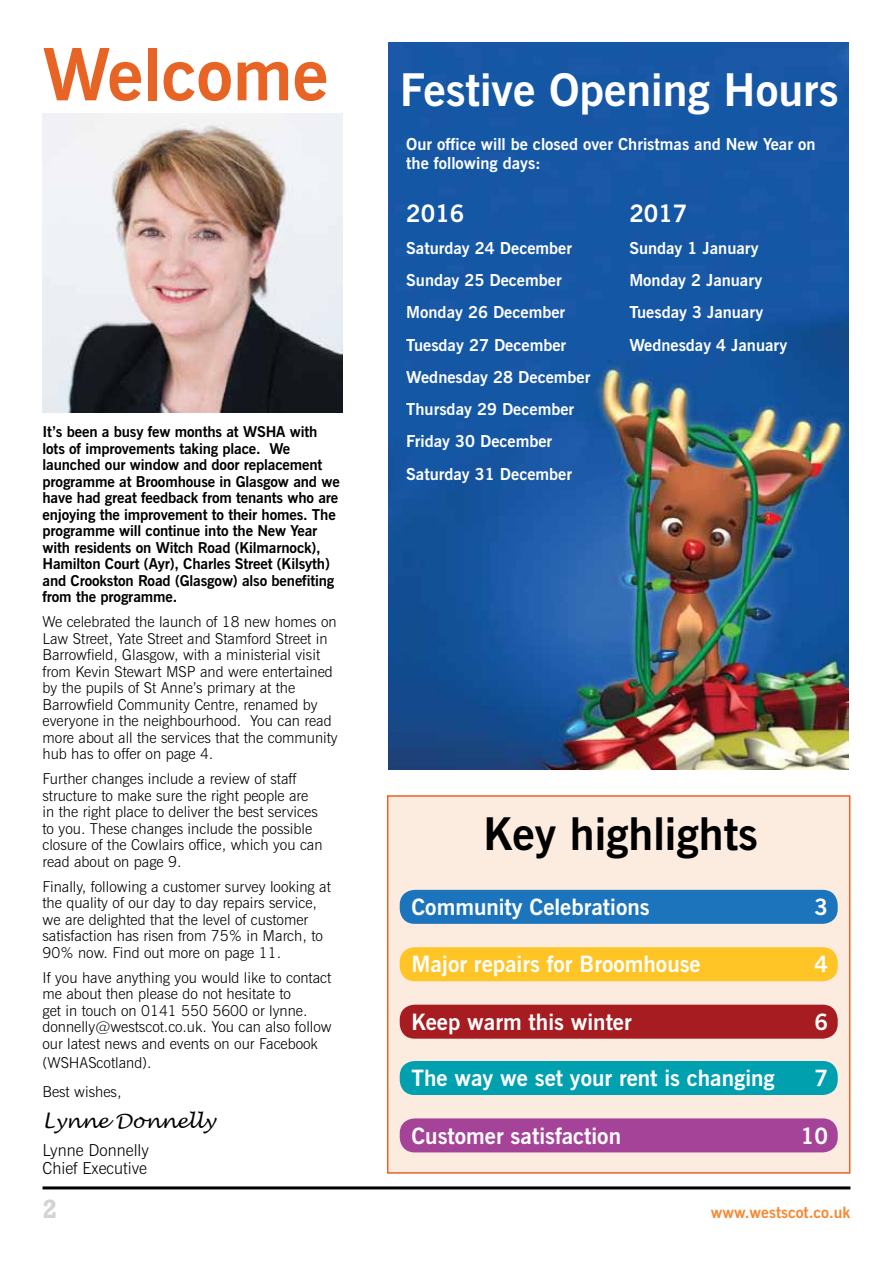
<style>
.page{position:relative;width:893px;height:1263px;background:#fff}
.page>*{position:absolute;margin:0;border:0;box-sizing:border-box;transform-origin:0 0}
.t1{font:700 72px "News Gothic BT";color:#e76425}
.t2{font:700 45px "News Gothic BT";color:#fff}
.t3{font:700 45px "News Gothic BT";color:#000}
.t4{font:700 27px "Rockwell";color:#d1d3d4}
.t5{font:700 24px "News Gothic BT";color:#fff}
.t6{font:700 22.5px "News Gothic BT";color:#fff}
.t7{font:italic 19.5px "Lucida Handwriting";color:#000}
.t8{font:700 16.5px/32.2px "News Gothic BT";color:#fff}
.t9{font:300 16.5px/18.8px "News Gothic BT";color:#000}
.t10{font:700 15.75px "News Gothic BT";color:#f68933}
.t11{font:300 15px/16.5px "News Gothic BT";color:#000}
.t12{font:700 15px/16.5px "News Gothic BT";letter-spacing:-.01em;color:#000}
</style>
<div class="page">
<img style="left:388px;top:43px;width:461px;height:727px">
<hr style="left:43px;top:1186px;width:807px;height:3px;background:#000">
<div style="left:387px;top:795px;width:463px;height:379px;background:#fcebdf;border:2px solid #e76425"></div>
<div style="left:400px;top:890px;width:438px;height:34px;background:#1c75bc;border-radius:15px"></div>
<div style="left:400px;top:947px;width:438px;height:34px;background:#ffc425;border-radius:15px"></div>
<div style="left:400px;top:1061px;width:438px;height:34px;background:#00a0af;border-radius:15px"></div>
<div style="left:400px;top:1118px;width:438px;height:34px;background:#a54399;border-radius:15px"></div>
<div style="left:400px;top:1005px;width:438px;height:34px;background:#a71c20;border-radius:15px"></div>
<img style="left:43px;top:113px;width:299px;height:300px">
<h1 class="t1" style="left:43px;top:31px;width:287px">Welcome</h1>
<p class="t12" style="left:43px;top:424px;width:299px">It’s been a busy few months at WSHA with lots of improvements taking place. We launched our window and door replacement programme at Broomhouse in Glasgow and we have had great feedback from tenants who are enjoying the improvement to their homes. The programme will continue into the New Year with residents on Witch Road (Kilmarnock), Hamilton Court (Ayr), Charles Street (Kilsyth) and Crookston Road (Glasgow) also benefiting from the programme.</p>
<p class="t11" style="left:43px;top:614px;width:297px">We celebrated the launch of 18 new homes on Law Street, Yate Street and Stamford Street in Barrowfield, Glasgow, with a ministerial visit from Kevin Stewart MSP and were entertained by the pupils of St Anne’s primary at the Barrowfield Community Centre, renamed by everyone in the neighbourhood. You can read more about all the services that the community hub has to offer on page 4.</p>
<p class="t11" style="left:43px;top:771px;width:282px">Further changes include a review of staff structure to make sure the right people are in the right place to deliver the best services to you. These changes include the possible closure of the Cowlairs office, which you can read about on page 9.</p>
<p class="t11" style="left:43px;top:878px;width:290px">Finally, following a customer survey looking at the quality of our day to day repairs service, we are delighted that the level of customer satisfaction has risen from 75% in March, to 90% now. Find out more on page 11.</p>
<p class="t11" style="left:43px;top:969px;width:291px">If you have anything you would like to contact me about then please do not hesitate to<br>get in touch on 0141 550 5600 or lynne. donnelly@westscot.co.uk. You can also follow our latest news and events on our Facebook</p>
<p class="t11" style="left:43px;top:1047px;width:111px;line-height:29.2px">(WSHAScotland).<br>Best wishes,</p>
<h3 class="t7" style="left:43px;top:1110px;width:174px">Lynne Donnelly</h3>
<p class="t9" style="left:43px;top:1140px;width:108px">Lynne Donnelly<br>Chief Executive</p>
<h2 class="t2" style="left:400px;top:62px;width:440px">Festive Opening Hours</h2>
<p class="t8" style="left:406px;top:134px;width:411px;line-height:19.5px">Our office will be closed over Christmas and New Year on the following days:</p>
<h3 class="t5" style="left:406px;top:198px;width:60px">2016</h3>
<p class="t8" style="left:406px;top:232px;width:186px">Saturday 24 December<br>Sunday 25 December<br>Monday 26 December<br>Tuesday 27 December<br>Wednesday 28 December<br>Thursday 29 December<br>Friday 30 December<br>Saturday 31 December</p>
<h3 class="t5" style="left:629px;top:198px;width:60px">2017</h3>
<p class="t8" style="left:629px;top:232px;width:160px">Sunday 1 January<br>Monday 2 January<br>Tuesday 3 January<br>Wednesday 4 January</p>
<h2 class="t3" style="left:484px;top:806px;width:276px">Key highlights</h2>
<h3 class="t6" style="left:411px;top:893px;width:240px">Community Celebrations</h3>
<h3 class="t6" style="left:814px;top:893px;width:15px">3</h3>
<h3 class="t6" style="left:411px;top:951px;width:291px">Major repairs for Broomhouse</h3>
<h3 class="t6" style="left:814px;top:951px;width:15px">4</h3>
<h3 class="t6" style="left:411px;top:1008px;width:222px">Keep warm this winter</h3>
<h3 class="t6" style="left:814px;top:1008px;width:15px">6</h3>
<h3 class="t6" style="left:411px;top:1064px;width:365px">The way we set your rent is changing</h3>
<h3 class="t6" style="left:814px;top:1064px;width:15px">7</h3>
<h3 class="t6" style="left:411px;top:1122px;width:211px">Customer satisfaction</h3>
<h3 class="t6" style="left:801px;top:1122px;width:29px">10</h3>
<h3 class="t4" style="left:43px;top:1192px;width:16px">2</h3>
<p class="t10" style="left:711px;top:1203px;width:141px">www.westscot.co.uk</p>
</div>
